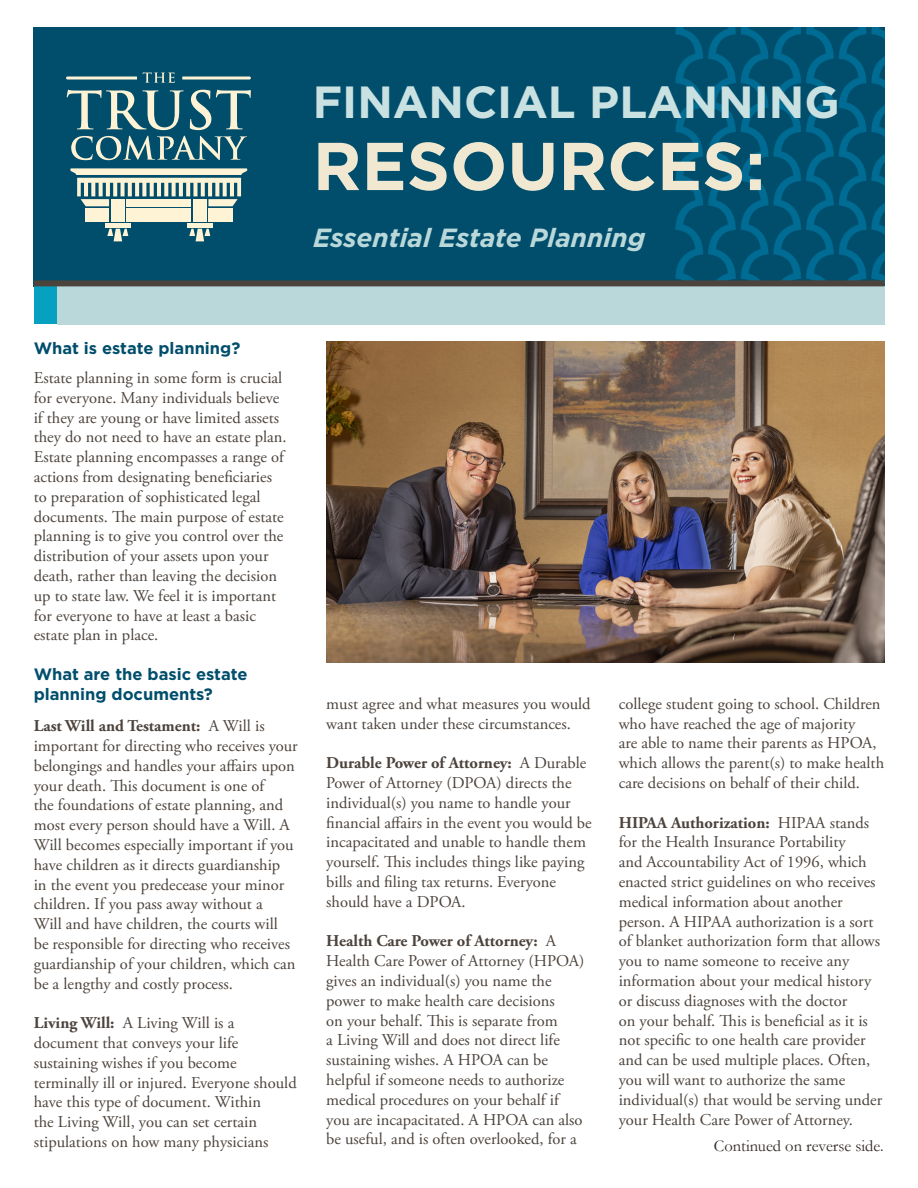
<style>
.page{position:relative;width:918px;height:1188px;background:#fff}
.page>*{position:absolute;margin:0;border:0;box-sizing:border-box;transform-origin:0 0}
.t1{font:700 67.5px "Gotham";color:#f1e8d1}
.t2{font:700 45px "Gotham";color:#cae1e2}
.t3{font:italic 700 26.25px "Gotham";color:#bad8da}
.t4{font:16.5px/19.8px "Adobe Garamond Pro";color:#4c433c}
.t5{font:700 16.5px/19.8px "Gotham";color:#004e6c}
.t6{font:16.5px "Garamond";color:#332928}
.s1{font-weight:700}
</style>
<div class="page">
<img style="left:34px;top:27px;width:850px;height:253px">
<div style="left:34px;top:286px;width:44px;height:38px;background:#06a0c0"></div>
<div style="left:57px;top:286px;width:827px;height:38px;background:#bad8da"></div>
<svg style="left:66px;top:77px;width:71px;height:3px"></svg>
<svg style="left:182px;top:77px;width:69px;height:3px"></svg>
<svg style="left:67px;top:90px;width:117px;height:40px"></svg>
<svg style="left:190px;top:90px;width:61px;height:40px"></svg>
<svg style="left:71px;top:136px;width:176px;height:24px"></svg>
<svg style="left:143px;top:72px;width:32px;height:11px"></svg>
<div style="left:105px;top:223px;width:25px;height:5px;background:#fef3d5"></div>
<svg style="left:107px;top:229px;width:21px;height:12px"></svg>
<svg style="left:189px;top:229px;width:21px;height:12px"></svg>
<div style="left:127px;top:208px;width:64px;height:14px;background:#fef3d5"></div>
<div style="left:208px;top:208px;width:25px;height:14px;background:#fef3d5"></div>
<div style="left:86px;top:208px;width:23px;height:14px;background:#fef3d5"></div>
<div style="left:111px;top:199px;width:14px;height:23px;background:#fef3d5"></div>
<div style="left:187px;top:223px;width:25px;height:5px;background:#fef3d5"></div>
<div style="left:193px;top:199px;width:14px;height:23px;background:#fef3d5"></div>
<svg style="left:68px;top:168px;width:182px;height:38px"></svg>
<div style="left:34px;top:280px;width:850px;height:6px;background:#4c433c"></div>
<img style="left:326px;top:341px;width:558px;height:321px">
<h2 class="t2" style="left:313px;top:72px;width:529px">FINANCIAL PLANNING</h2>
<h1 class="t1" style="left:313px;top:121px;width:454px">RESOURCES:</h1>
<h3 class="t3" style="left:313px;top:221px;width:334px">Essential Estate Planning</h3>
<p class="t5" style="left:34px;top:339px;width:208px">What is estate planning?</p>
<p class="t4" style="left:34px;top:368px;width:254px">Estate planning in some form is crucial for everyone. Many individuals believe if they are young or have limited assets they do not need to have an estate plan.<br>Estate planning encompasses a range of actions from designating beneficiaries to preparation of sophisticated legal documents. The main purpose of estate planning is to give you control over the distribution of your assets upon your death, rather than leaving the decision up to state law. We feel it is important for everyone to have at least a basic estate plan in place.</p>
<p class="t5" style="left:34px;top:664px;width:215px">What are the basic estate planning documents?</p>
<p class="t4" style="left:34px;top:717px;width:266px"><span class="s1">Last Will and Testament:</span> A Will is important for directing who receives your belongings and handles your affairs upon your death. This document is one of<br>the foundations of estate planning, and most every person should have a Will. A Will becomes especially important if you have children as it directs guardianship<br>in the event you predecease your minor children. If you pass away without a<br>Will and have children, the courts will<br>be responsible for directing who receives guardianship of your children, which can be a lengthy and costly process.</p>
<p class="t4" style="left:34px;top:1014px;width:265px"><span class="s1">Living Will:</span> A Living Will is a document that conveys your life sustaining wishes if you become terminally ill or injured. Everyone should have this type of document. Within<br>the Living Will, you can set certain stipulations on how many physicians</p>
<p class="t4" style="left:326px;top:694px;width:266px">must agree and what measures you would want taken under these circumstances.</p>
<p class="t4" style="left:326px;top:754px;width:267px"><span class="s1">Durable Power of Attorney:</span> A Durable Power of Attorney (DPOA) directs the individual(s) you name to handle your financial affairs in the event you would be incapacitated and unable to handle them yourself. This includes things like paying bills and filing tax returns. Everyone should have a DPOA.</p>
<p class="t4" style="left:326px;top:932px;width:260px"><span class="s1">Health Care Power of Attorney:</span> A Health Care Power of Attorney (HPOA) gives an individual(s) you name the power to make health care decisions<br>on your behalf. This is separate from<br>a Living Will and does not direct life sustaining wishes. A HPOA can be helpful if someone needs to authorize medical procedures on your behalf if you are incapacitated. A HPOA can also be useful, and is often overlooked, for a</p>
<p class="t4" style="left:619px;top:694px;width:267px">college student going to school. Children who have reached the age of majority<br>are able to name their parents as HPOA, which allows the parent(s) to make health care decisions on behalf of their child.</p>
<p class="t4" style="left:619px;top:813px;width:265px"><span class="s1">HIPAA Authorization:</span> HIPAA stands for the Health Insurance Portability<br>and Accountability Act of 1996, which enacted strict guidelines on who receives medical information about another person. A HIPAA authorization is a sort of blanket authorization form that allows you to name someone to receive any information about your medical history or discuss diagnoses with the doctor<br>on your behalf. This is beneficial as it is not specific to one health care provider and can be used multiple places. Often, you will want to authorize the same individual(s) that would be serving under your Health Care Power of Attorney.</p>
<p class="t6" style="left:714px;top:1135px;width:171px">Continued on reverse side.</p>
</div>
